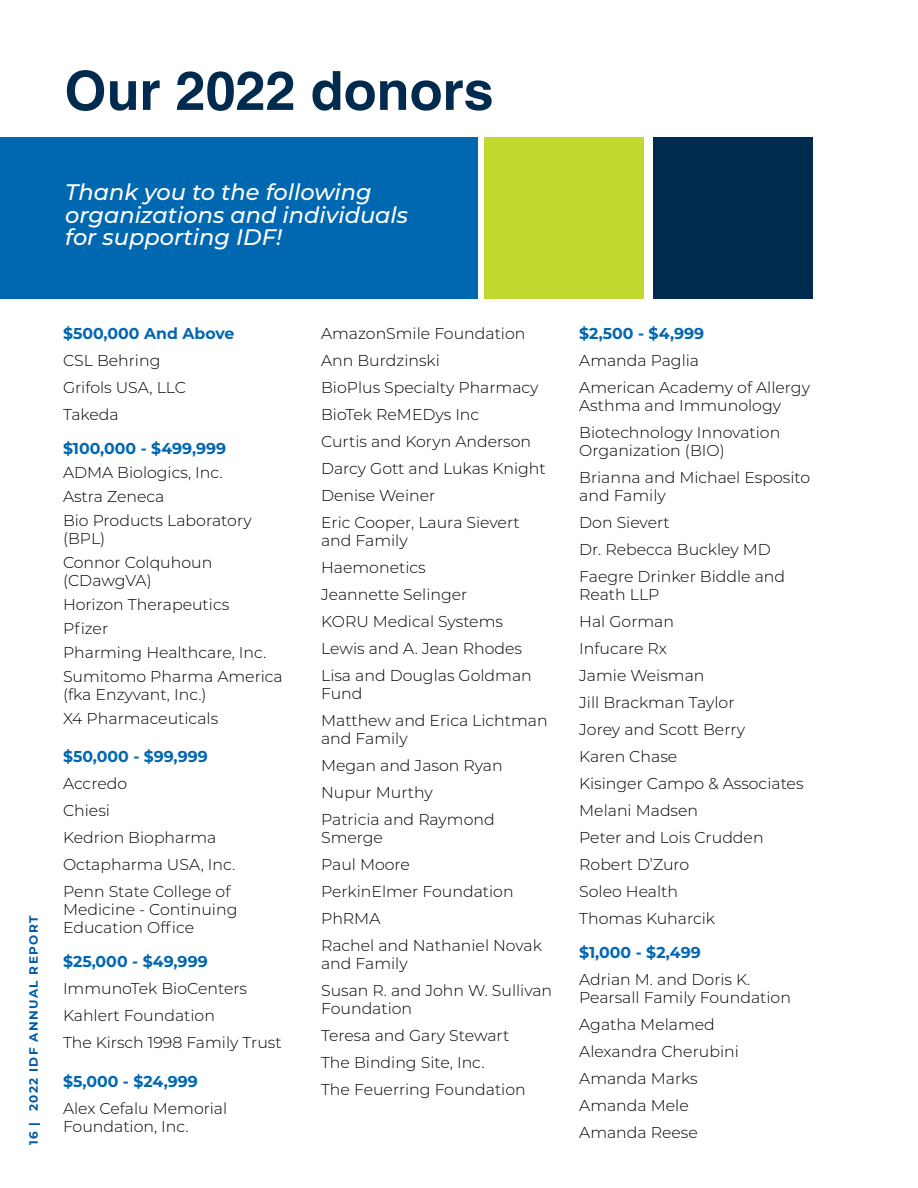
<style>
.page{position:relative;width:918px;height:1188px;background:#fff}
.page>*{position:absolute;margin:0;border:0;box-sizing:border-box;transform-origin:0 0}
.t1{font:700 54px "Helvetica";color:#002b4e}
.t2{font:italic 500 22.5px/22.5px "Montserrat";color:#fff}
.t3{font:300 15.75px/27px "Montserrat";color:#000}
.t4{font:700 15.75px "Montserrat";color:#0067b1}
.t5{font:700 12px "Montserrat";letter-spacing:.11em;color:#005aa6}
</style>
<div class="page">
<div style="left:0;top:138px;width:477px;height:161px;background:#0067b1"></div>
<div style="left:484px;top:138px;width:160px;height:161px;background:#c1d82f"></div>
<div style="left:653px;top:138px;width:159px;height:161px;background:#002b4e"></div>
<h1 class="t1" style="left:64px;top:58px;width:431px">Our 2022 donors</h1>
<h2 class="t2" style="left:65px;top:180px;width:344px">Thank you to the following organizations and individuals for supporting IDF!</h2>
<p class="t5" style="left:25px;top:1145px;width:231px;rotate:-90deg">16 | 2022 IDF ANNUAL REPORT</p>
<p class="t4" style="left:63px;top:322px;width:173px">$500,000 And Above</p>
<p class="t3" style="left:63px;top:347px;width:125px">CSL Behring<br>Grifols USA, LLC<br>Takeda</p>
<p class="t4" style="left:63px;top:437px;width:165px">$100,000 - $499,999</p>
<p class="t3" style="left:63px;top:460px;width:190px;line-height:24px">ADMA Biologics, Inc.<br>Astra Zeneca<br>Bio Products Laboratory</p>
<p class="t3" style="left:63px;top:526px;width:151px;line-height:24px">(BPL)<br>Connor Colquhoun</p>
<p class="t3" style="left:63px;top:568px;width:221px;line-height:24px">(CDawgVA)<br>Horizon Therapeutics<br>Pfizer<br>Pharming Healthcare, Inc.<br>Sumitomo Pharma America</p>
<p class="t3" style="left:63px;top:682px;width:157px;line-height:24px">(fka Enzyvant, Inc.)<br>X4 Pharmaceuticals</p>
<p class="t4" style="left:63px;top:745px;width:146px">$50,000 - $99,999</p>
<p class="t3" style="left:63px;top:769px;width:174px">Accredo<br>Chiesi<br>Kedrion Biopharma<br>Octapharma USA, Inc.<br>Penn State College of</p>
<p class="t3" style="left:63px;top:900px;width:176px;line-height:18px">Medicine - Continuing<br>Education Office</p>
<p class="t4" style="left:63px;top:950px;width:146px">$25,000 - $49,999</p>
<p class="t3" style="left:63px;top:974px;width:220px">ImmunoTek BioCenters<br>Kahlert Foundation<br>The Kirsch 1998 Family Trust</p>
<p class="t4" style="left:63px;top:1070px;width:136px">$5,000 - $24,999</p>
<p class="t3" style="left:63px;top:1099px;width:166px;line-height:18px">Alex Cefalu Memorial<br>Foundation, Inc.</p>
<p class="t3" style="left:321px;top:320px;width:226px">AmazonSmile Foundation<br>Ann Burdzinski<br>BioPlus Specialty Pharmacy<br>BioTek ReMEDys Inc<br>Curtis and Koryn Anderson<br>Darcy Gott and Lukas Knight<br>Denise Weiner<br>Eric Cooper, Laura Sievert</p>
<p class="t3" style="left:321px;top:527px;width:212px">and Family<br>Haemonetics<br>Jeannette Selinger<br>KORU Medical Systems<br>Lewis and A. Jean Rhodes<br>Lisa and Douglas Goldman</p>
<p class="t3" style="left:321px;top:680px;width:228px">Fund<br>Matthew and Erica Lichtman</p>
<p class="t3" style="left:321px;top:725px;width:183px">and Family<br>Megan and Jason Ryan<br>Nupur Murthy<br>Patricia and Raymond</p>
<p class="t3" style="left:321px;top:824px;width:222px">Smerge<br>Paul Moore<br>PerkinElmer Foundation<br>PhRMA<br>Rachel and Nathaniel Novak</p>
<p class="t3" style="left:321px;top:950px;width:233px">and Family<br>Susan R. and John W. Sullivan</p>
<p class="t3" style="left:321px;top:995px;width:206px">Foundation<br>Teresa and Gary Stewart<br>The Binding Site, Inc.<br>The Feuerring Foundation</p>
<p class="t4" style="left:579px;top:322px;width:126px">$2,500 - $4,999</p>
<p class="t3" style="left:579px;top:347px;width:232px">Amanda Paglia<br>American Academy of Allergy</p>
<p class="t3" style="left:579px;top:392px;width:203px">Asthma and Immunology<br>Biotechnology Innovation</p>
<p class="t3" style="left:579px;top:437px;width:232px">Organization (BIO)<br>Brianna and Michael Esposito</p>
<p class="t3" style="left:579px;top:482px;width:207px">and Family<br>Don Sievert<br>Dr. Rebecca Buckley MD<br>Faegre Drinker Biddle and</p>
<p class="t3" style="left:579px;top:581px;width:226px">Reath LLP<br>Hal Gorman<br>Infucare Rx<br>Jamie Weisman<br>Jill Brackman Taylor<br>Jorey and Scott Berry<br>Karen Chase<br>Kisinger Campo &amp; Associates<br>Melani Madsen<br>Peter and Lois Crudden<br>Robert D’Zuro<br>Soleo Health<br>Thomas Kuharcik</p>
<p class="t4" style="left:579px;top:941px;width:123px">$1,000 - $2,499</p>
<p class="t3" style="left:579px;top:970px;width:213px;line-height:18px">Adrian M. and Doris K.<br>Pearsall Family Foundation</p>
<p class="t3" style="left:579px;top:1010px;width:161px">Agatha Melamed<br>Alexandra Cherubini<br>Amanda Marks<br>Amanda Mele<br>Amanda Reese</p>
</div>
